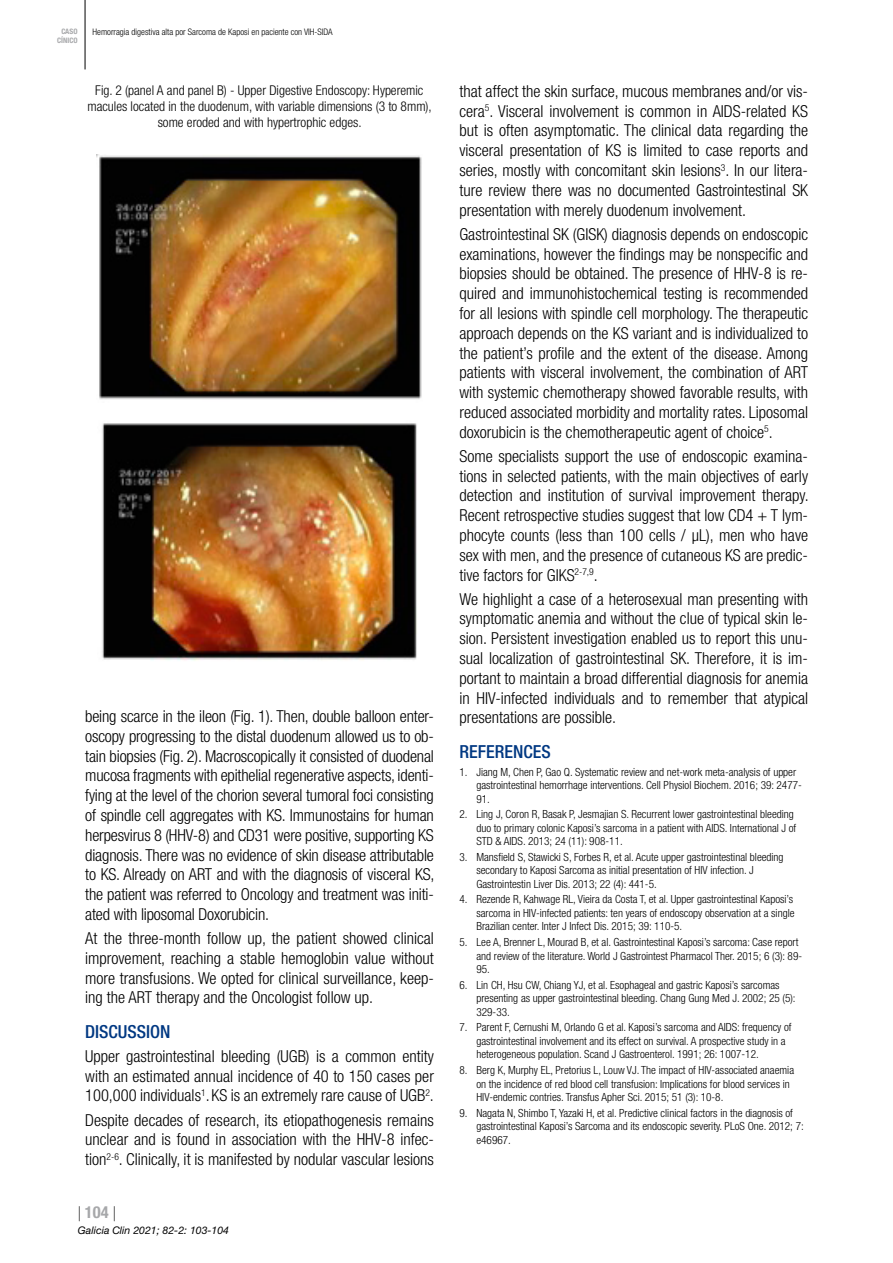
<style>
.page{position:relative;width:893px;height:1263px;background:#fff}
.page>*{position:absolute;margin:0;border:0;box-sizing:border-box;transform-origin:0 0}
.EPIGRAFE{font:500 condensed 18px "Helvetica Neue LT Std";color:#003882}
.t1{font:300 condensed 16.5px/19.8px "Helvetica Neue LT Pro";color:#000;text-align:justify}
.t2{font:700 condensed 16.5px "Helvetica Neue LT Std";color:#a7a8aa}
.TABLAS{font:300 condensed 13.5px/16.2px "Helvetica Neue LT Std";color:#000;text-align:center}
.BIBLIOGRAFIA{font:300 condensed 11.25px/13.5px "Helvetica Neue LT Std";color:#000}
.t3{font:italic 10.5px "Helvetica Neue LT Std";color:#000}
.PIE_DE_PÁGINA{font:300 condensed 9px "Helvetica Neue LT Pro";color:#000}
.t4{font:700 condensed 7.5px "Helvetica Neue LT Std";color:#a7a8aa}
.s1{font-weight:100;font-stretch:normal;font-size:15px;color:#000}
</style>
<div class="page">
<hr style="left:85px;top:0;width:1px;height:69px;background:#000">
<img style="left:96px;top:154px;width:326px;height:246px">
<img style="left:102px;top:423px;width:315px;height:238px">
<p class="t4" style="left:61px;top:27px;width:18px">CASO</p>
<p class="PIE_DE_PÁGINA" style="left:93px;top:27px;width:242px">Hemorragia digestiva alta por Sarcoma de Kaposi en paciente con VIH-SIDA</p>
<p class="t4" style="left:57px;top:36px;width:22px">CÍNICO</p>
<p class="TABLAS" style="left:87px;top:82px;width:346px">Fig. 2 (panel A and panel B) - Upper Digestive Endoscopy: Hyperemic macules located in the duodenum, with variable dimensions (3 to 8mm), some eroded and with hypertrophic edges.</p>
<p class="t1" style="left:85px;top:706px;width:351px">being scarce in the ileon (Fig. 1). Then, double balloon enter&shy;oscopy progressing to the distal duodenum allowed us to ob&shy;tain biopsies (Fig. 2). Macroscopically it consisted of duodenal mucosa fragments with epithelial regenerative aspects, identi&shy;fying at the level of the chorion several tumoral foci consisting of spindle cell aggregates with KS. Immunostains for human herpesvirus 8 (HHV-8) and CD31 were positive, supporting KS diagnosis. There was no evidence of skin disease attributable to KS. Already on ART and with the diagnosis of visceral KS, the patient was referred to Oncology and treatment was initi&shy;ated with liposomal Doxorubicin.</p>
<p class="t1" style="left:85px;top:928px;width:350px">At the three-month follow up, the patient showed clinical improvement, reaching a stable hemoglobin value without more transfusions. We opted for clinical surveillance, keep&shy;ing the ART therapy and the Oncologist follow up.</p>
<p class="EPIGRAFE" style="left:85px;top:1021px;width:87px">DISCUSSION</p>
<p class="t1" style="left:85px;top:1046px;width:350px">Upper gastrointestinal bleeding (UGB) is a common entity with an estimated annual incidence of 40 to 150 cases per 100,000 individuals<sup>1</sup>.KS is an extremely rare cause of UGB<sup>2</sup>.</p>
<p class="t1" style="left:85px;top:1110px;width:350px">Despite decades of research, its etiopathogenesis remains unclear and is found in association with the HHV-8 infec&shy;tion<sup>2-6</sup>. Clinically, it is manifested by nodular vascular lesions</p>
<p class="t2" style="left:78px;top:1202px;width:40px"><span class="s1">|</span> 104 <span class="s1">|</span></p>
<p class="t3" style="left:78px;top:1224px;width:153px">Galicia Clin 2021; 82-2: 103-104</p>
<p class="t1" style="left:459px;top:81px;width:350px">that affect the skin surface, mucous membranes and/or vis&shy;cera<sup>5</sup>. Visceral involvement is common in AIDS-related KS but is often asymptomatic. The clinical data regarding the visceral presentation of KS is limited to case reports and series, mostly with concomitant skin lesions<sup>3</sup>. In our litera&shy;ture review there was no documented Gastrointestinal SK presentation with merely duodenum involvement.</p>
<p class="t1" style="left:459px;top:224px;width:350px">Gastrointestinal SK (GISK) diagnosis depends on endoscopic examinations, however the findings may be nonspecific and biopsies should be obtained. The presence of HHV-8 is re&shy;quired and immunohistochemical testing is recommended for all lesions with spindle cell morphology. The therapeutic approach depends on the KS variant and is individualized to the patient’s profile and the extent of the disease. Among patients with visceral involvement, the combination of ART with systemic chemotherapy showed favorable results, with reduced associated morbidity and mortality rates. Liposomal doxorubicin is the chemotherapeutic agent of choice<sup>5</sup>.</p>
<p class="t1" style="left:459px;top:446px;width:351px">Some specialists support the use of endoscopic examina&shy;tions in selected patients, with the main objectives of early detection and institution of survival improvement therapy.<br>Recent retrospective studies suggest that low CD4 + T lym&shy;phocyte counts (less than 100 cells / µL), men who have sex with men, and the presence of cutaneous KS are predic&shy;tive factors for GIKS<sup>2-7,9</sup>.</p>
<p class="t1" style="left:459px;top:589px;width:350px">We highlight a case of a heterosexual man presenting with symptomatic anemia and without the clue of typical skin le&shy;sion. Persistent investigation enabled us to report this unu&shy;sual localization of gastrointestinal SK. Therefore, it is im&shy;portant to maintain a broad differential diagnosis for anemia in HIV-infected individuals and to remember that atypical presentations are possible.</p>
<p class="EPIGRAFE" style="left:459px;top:741px;width:93px">REFERENCES</p>
<p class="BIBLIOGRAFIA" style="left:476px;top:765px;width:327px;text-indent:-17px">1. Jiang M, Chen P, Gao Q. Systematic review and net-work meta-analysis of upper gastrointestinal hemorrhage interventions. Cell Physiol Biochem. 2016; 39: 2477-<br>91.</p>
<p class="BIBLIOGRAFIA" style="left:476px;top:807px;width:321px;text-indent:-17px">2. Ling J, Coron R, Basak P, Jesmajian S. Recurrent lower gastrointestinal bleeding duo to primary colonic Kaposi’s sarcoma in a patient with AIDS. International J of<br>STD &amp; AIDS. 2013; 24 (11): 908-11.</p>
<p class="BIBLIOGRAFIA" style="left:476px;top:850px;width:309px;text-indent:-17px">3. Mansfield S, Stawicki S, Forbes R, et al. Acute upper gastrointestinal bleeding secondary to Kaposi Sarcoma as initial presentation of HIV infection. J<br>Gastrointestin Liver Dis. 2013; 22 (4): 441-5.</p>
<p class="BIBLIOGRAFIA" style="left:476px;top:893px;width:320px;text-indent:-17px">4. Rezende R, Kahwage RL, Vieira da Costa T, et al. Upper gastrointestinal Kaposi’s sarcoma in HIV-infected patients: ten years of endoscopy observation at a single<br>Brazilian center. Inter J Infect Dis. 2015; 39: 110-5.</p>
<p class="BIBLIOGRAFIA" style="left:476px;top:935px;width:327px;text-indent:-17px">5. Lee A, Brenner L, Mourad B, et al. Gastrointestinal Kaposi’s sarcoma: Case report and review of the literature. World J Gastrointest Pharmacol Ther. 2015; 6 (3): 89-<br>95.</p>
<p class="BIBLIOGRAFIA" style="left:476px;top:978px;width:321px;text-indent:-17px">6. Lin CH, Hsu CW, Chiang YJ, et al. Esophageal and gastric Kaposi’s sarcomas presenting as upper gastrointestinal bleeding. Chang Gung Med J. 2002; 25 (5):<br>329-33.</p>
<p class="BIBLIOGRAFIA" style="left:476px;top:1020px;width:317px;text-indent:-17px">7. Parent F, Cernushi M, Orlando G et al. Kaposi’s sarcoma and AIDS: frequency of gastrointestinal involvement and its effect on survival. A prospective study in a heterogeneous population. Scand J Gastroenterol. 1991; 26: 1007-12.</p>
<p class="BIBLIOGRAFIA" style="left:476px;top:1063px;width:319px;text-indent:-17px">8. Berg K, Murphy EL, Pretorius L, Louw VJ. The impact of HIV-associated anaemia on the incidence of red blood cell transfusion: Implications for blood services in<br>HIV-endemic contries. Transfus Apher Sci. 2015; 51 (3): 10-8.</p>
<p class="BIBLIOGRAFIA" style="left:476px;top:1106px;width:329px;text-indent:-17px">9. Nagata N, Shimbo T, Yazaki H, et al. Predictive clinical factors in the diagnosis of gastrointestinal Kaposi’s Sarcoma and its endoscopic severity. PLoS One. 2012; 7: e46967.</p>
</div>
